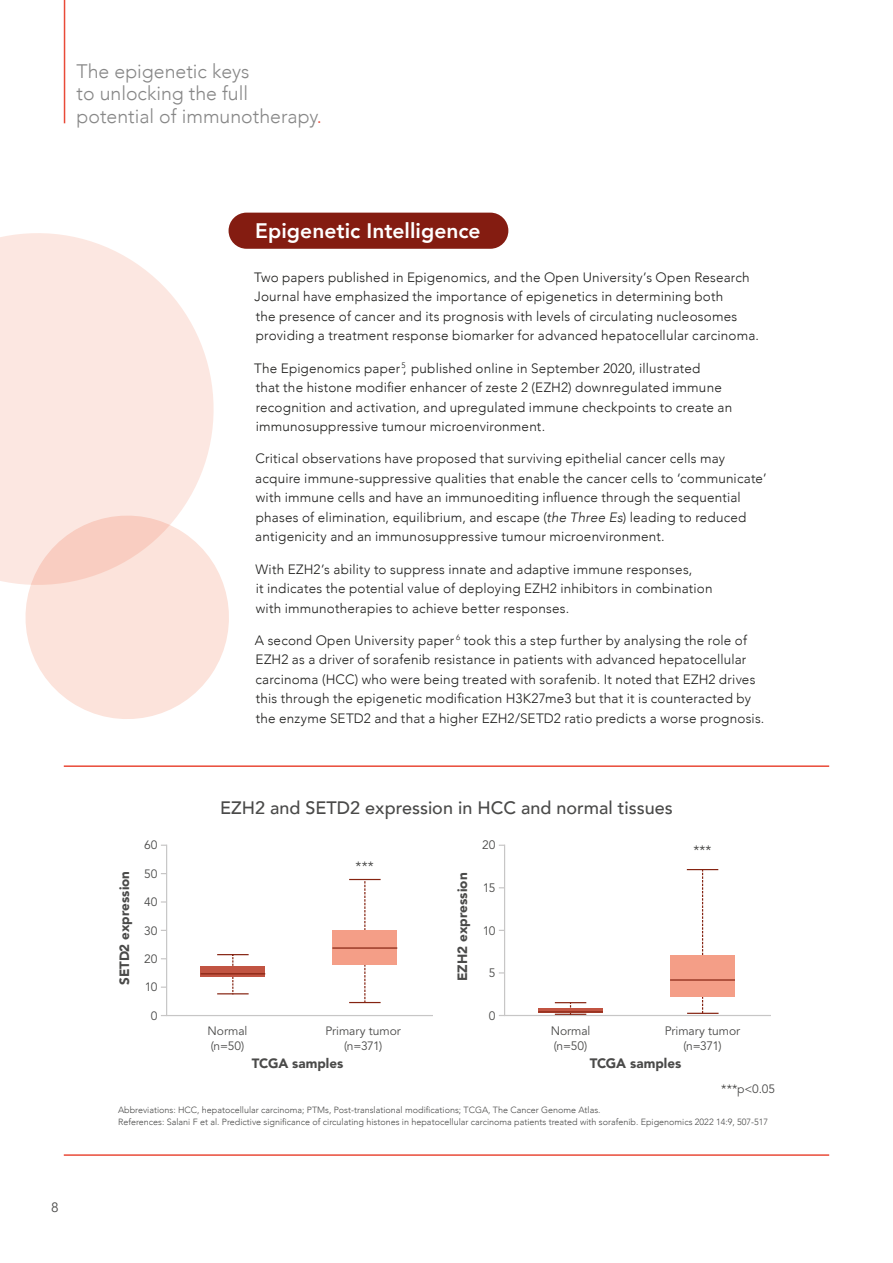
<style>
.page{position:relative;width:893px;height:1263px;background:#fff}
.page>*{position:absolute;margin:0;border:0;box-sizing:border-box;transform-origin:0 0}
.t1{font:800 21px "Avenir";color:#fff}
.t2{font:300 19.5px/22.5px "Avenir";color:#878787}
.t3{font:500 18px "Avenir";color:#4a4a49}
.t4{font:300 13.5px/19.5px "Avenir";letter-spacing:.015em;color:#1d1d1b}
.t5{font:900 13.5px "Avenir";letter-spacing:.005em;color:#4a4a49}
.t6{font:13.5px "Avenir";color:#4a4a49}
.t7{font:900 13.35px "Avenir";color:#4a4a49}
.t8{font:13.35px "Avenir";color:#4a4a49}
.t9{font:12.15px/14.5px "Avenir";letter-spacing:-.005em;color:#4a4a49}
.t10{font:12px/14.4px "Avenir";letter-spacing:-.005em;color:#4a4a49}
.t11{font:300 9px/12px "Avenir";color:#4a4a49}
.s1{color:#e94a38}
.s2{font-style:italic}
</style>
<div class="page">
<svg style="left:0;top:214px;width:238px;height:369px;fill:#fce7e1"></svg>
<svg style="left:11px;top:501px;width:227px;height:218px;fill:#fce3db"></svg>
<div style="left:229px;top:213px;width:279px;height:36px;background:#841c11;border-radius:18px"></div>
<hr style="left:64px;top:765px;width:765px;height:2px;background:#e94a38">
<hr style="left:64px;top:1154px;width:765px;height:2px;background:#e94a38">
<svg style="left:503px;top:844px;width:268px;height:173px"></svg>
<hr style="left:687px;top:1013px;width:32px;height:1px;background:#852311">
<svg style="left:702px;top:870px;width:1px;height:143px"></svg>
<hr style="left:687px;top:869px;width:31px;height:1px;background:#852311">
<div style="left:670px;top:955px;width:65px;height:42px;background:#f49e87"></div>
<hr style="left:670px;top:979px;width:65px;height:1px;background:#852311">
<hr style="left:555px;top:1002px;width:31px;height:1px;background:#852311">
<hr style="left:555px;top:1014px;width:31px;height:1px;background:#852311">
<hr style="left:538px;top:1008px;width:65px;height:4px;background:#c15442">
<hr style="left:538px;top:1011px;width:65px;height:1px;background:#852311">
<svg style="left:165px;top:844px;width:268px;height:173px"></svg>
<svg style="left:232px;top:955px;width:1px;height:38px"></svg>
<hr style="left:217px;top:954px;width:32px;height:1px;background:#852311">
<hr style="left:217px;top:993px;width:32px;height:1px;background:#852311">
<div style="left:201px;top:966px;width:64px;height:11px;background:#c15442"></div>
<svg style="left:364px;top:880px;width:1px;height:122px"></svg>
<hr style="left:349px;top:879px;width:32px;height:1px;background:#852311">
<hr style="left:349px;top:1002px;width:32px;height:1px;background:#852311">
<div style="left:332px;top:930px;width:65px;height:35px;background:#f49e87"></div>
<hr style="left:332px;top:947px;width:65px;height:2px;background:#852311">
<hr style="left:201px;top:973px;width:64px;height:1px;background:#852311">
<svg style="left:161px;top:986px;width:6px;height:2px"></svg>
<hr style="left:64px;top:0;width:1px;height:123px;background:#e94a38">
<h2 class="t2" style="left:77px;top:60px;width:247px">The epigenetic keys<br>to unlocking the full potential of immunotherapy<span class="s1">.</span></h2>
<p class="t6" style="left:51px;top:1199px;width:9px">8</p>
<h1 class="t1" style="left:255px;top:214px;width:227px">Epigenetic Intelligence</h1>
<p class="t4" style="left:254px;top:267px;width:506px">Two papers published in Epigenomics, and the Open University’s Open Research Journal have emphasized the importance of epigenetics in determining both<br>the presence of cancer and its prognosis with levels of circulating nucleosomes providing a treatment response biomarker for advanced hepatocellular carcinoma.</p>
<p class="t4" style="left:254px;top:358px;width:480px">The Epigenomics paper<sup>5</sup>, published online in September 2020, illustrated<br>that the histone modifier enhancer of zeste 2 (EZH2) downregulated immune recognition and activation, and upregulated immune checkpoints to create an immunosuppressive tumour microenvironment.</p>
<p class="t4" style="left:255px;top:449px;width:513px">Critical observations have proposed that surviving epithelial cancer cells may acquire immune-suppressive qualities that enable the cancer cells to ‘communicate’ with immune cells and have an immunoediting influence through the sequential phases of elimination, equilibrium, and escape (<span class="s2">the Three Es</span>) leading to reduced antigenicity and an immunosuppressive tumour microenvironment.</p>
<p class="t4" style="left:256px;top:559px;width:458px">With EZH2’s ability to suppress innate and adaptive immune responses,<br>it indicates the potential value of deploying EZH2 inhibitors in combination with immunotherapies to achieve better responses.</p>
<p class="t4" style="left:255px;top:630px;width:511px">A second Open University paper <sup>6</sup> took this a step further by analysing the role of EZH2 as a driver of sorafenib resistance in patients with advanced hepatocellular carcinoma (HCC) who were being treated with sorafenib. It noted that EZH2 drives this through the epigenetic modification H3K27me3 but that it is counteracted by the enzyme SETD2 and that a higher EZH2/SETD2 ratio predicts a worse prognosis.</p>
<p class="t7" style="left:113px;top:985px;width:115px;rotate:-90deg">SETD2 expression</p>
<p class="t10" style="left:144px;top:838px;width:15px">60</p>
<p class="t10" style="left:144px;top:867px;width:15px">50</p>
<p class="t10" style="left:144px;top:895px;width:15px">40</p>
<p class="t10" style="left:144px;top:923px;width:15px">30</p>
<p class="t10" style="left:144px;top:952px;width:15px">20</p>
<p class="t10" style="left:145px;top:980px;width:14px">10</p>
<p class="t10" style="left:151px;top:1009px;width:8px">0</p>
<h3 class="t3" style="left:220px;top:792px;width:454px">EZH2 and SETD2 expression in HCC and normal tissues</h3>
<p class="t8" style="left:356px;top:858px;width:20px">***</p>
<p class="t7" style="left:451px;top:981px;width:110px;rotate:-90deg">EZH2 expression</p>
<p class="t9" style="left:482px;top:838px;width:15px">20</p>
<p class="t9" style="left:483px;top:881px;width:14px">15</p>
<p class="t9" style="left:483px;top:923px;width:14px">10</p>
<p class="t9" style="left:489px;top:966px;width:8px">5</p>
<p class="t9" style="left:489px;top:1009px;width:8px">0</p>
<p class="t6" style="left:693px;top:842px;width:20px">***</p>
<p class="t10" style="left:208px;top:1024px;width:41px">Normal (n=50)</p>
<p class="t10" style="left:325px;top:1024px;width:77px;text-align:center">Primary tumor (n=371)</p>
<p class="t9" style="left:551px;top:1024px;width:41px">Normal (n=50)</p>
<p class="t9" style="left:665px;top:1024px;width:77px;text-align:center">Primary tumor (n=371)</p>
<p class="t7" style="left:252px;top:1052px;width:93px">TCGA samples</p>
<p class="t5" style="left:590px;top:1052px;width:93px">TCGA samples</p>
<p class="t10" style="left:721px;top:1082px;width:56px">***p&lt;0.05</p>
<p class="t11" style="left:118px;top:1104px;width:652px">Abbreviations: HCC, hepatocellular carcinoma; PTMs, Post-translational modifications; TCGA, The Cancer Genome Atlas.<br>References: Salani F et al. Predictive significance of circulating histones in hepatocellular carcinoma patients treated with sorafenib. Epigenomics 2022 14:9, 507-517</p>
</div>
